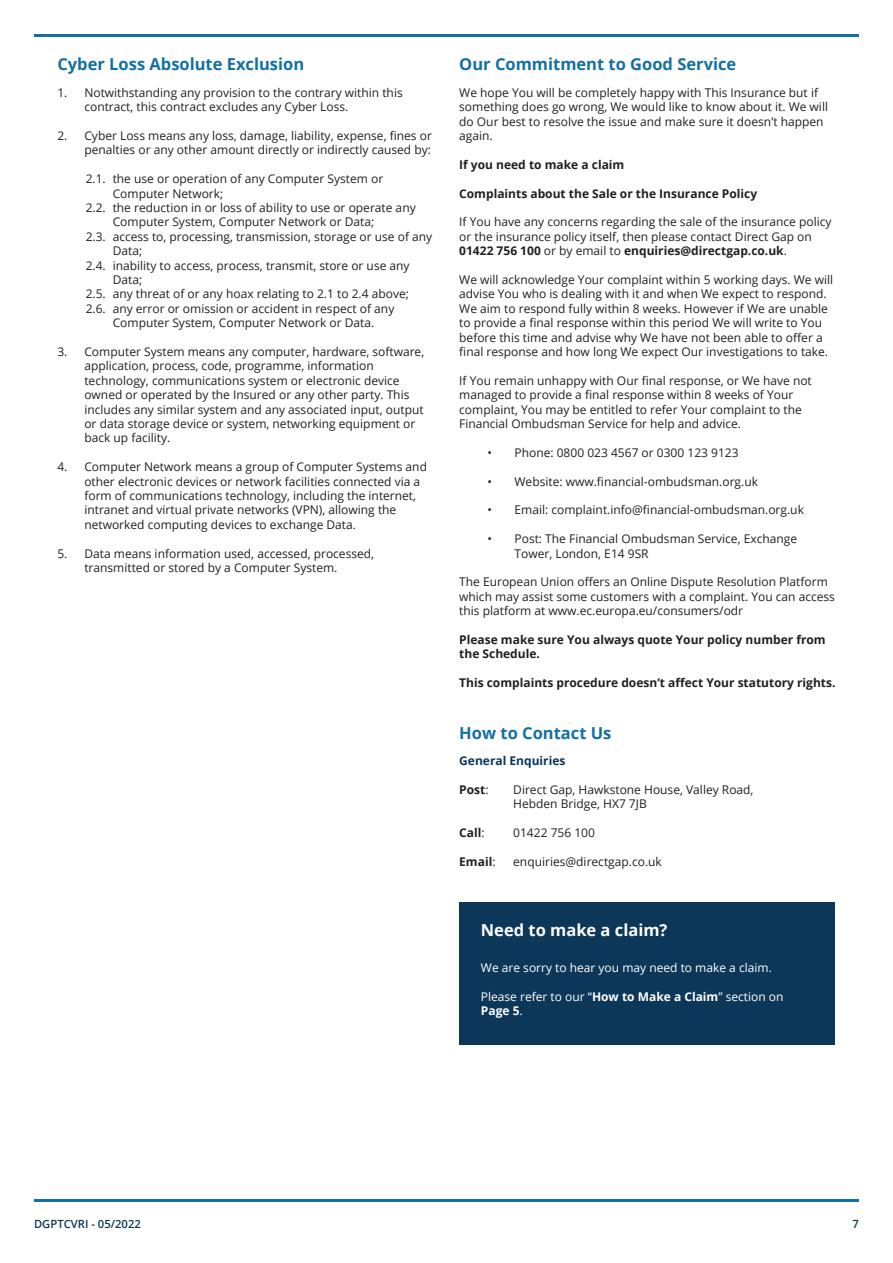
<style>
.page{position:relative;width:893px;height:1263px;background:#fff}
.page>*{position:absolute;margin:0;border:0;box-sizing:border-box;transform-origin:0 0}
.t1{font:700 16.5px "Open Sans";color:#1270a5}
.t2{font:700 16.5px "Open Sans";color:#fff}
.t3{font:12px/14.4px "Open Sans";color:#231f20}
.t4{font:700 12px/14.4px "Open Sans";color:#231f20}
.t5{font:12px/14.4px "Open Sans";color:#fff}
.t6{font:700 12px "Open Sans";color:#0c3759}
.t7{font:600 11.25px "Open Sans";color:#0c3759}
.s1{font-weight:700}
.s2{font-weight:400}
</style>
<div class="page">
<hr style="left:34px;top:34px;width:825px;height:2px;background:#1270a5">
<hr style="left:34px;top:1199px;width:825px;height:2px;background:#1270a5">
<div style="left:460px;top:902px;width:375px;height:142px;background:#0c3759"></div>
<p class="t1" style="left:57px;top:52px;width:248px">Cyber Loss Absolute Exclusion</p>
<p class="t1" style="left:459px;top:52px;width:279px">Our Commitment to Good Service</p>
<p class="t3" style="left:84px;top:85px;width:320px;text-indent:-27px">1. Notwithstanding any provision to the contrary within this contract, this contract excludes any Cyber Loss.</p>
<p class="t3" style="left:57px;top:128px;width:376px;text-align:right">2. Cyber Loss means any loss, damage, liability, expense, fines or penalties or any other amount directly or indirectly caused by:</p>
<p class="t3" style="left:113px;top:171px;width:272px;text-indent:-27px">2.1. the use or operation of any Computer System or<br>Computer Network;</p>
<p class="t3" style="left:113px;top:200px;width:305px;text-indent:-27px">2.2. the reduction in or loss of ability to use or operate any<br>Computer System, Computer Network or Data;</p>
<p class="t3" style="left:113px;top:229px;width:321px;text-indent:-27px">2.3. access to, processing, transmission, storage or use of any<br>Data;</p>
<p class="t3" style="left:113px;top:258px;width:298px;text-indent:-27px">2.4. inability to access, process, transmit, store or use any<br>Data;</p>
<p class="t3" style="left:86px;top:286px;width:325px">2.5. any threat of or any hoax relating to 2.1 to 2.4 above;</p>
<p class="t3" style="left:86px;top:301px;width:310px;text-align:center">2.6. any error or omission or accident in respect of any<br>Computer System, Computer Network or Data.</p>
<p class="t3" style="left:84px;top:344px;width:341px;text-indent:-27px">3. Computer System means any computer, hardware, software, application, process, code, programme, information technology, communications system or electronic device owned or operated by the Insured or any other party. This includes any similar system and any associated input, output or data storage device or system, networking equipment or back up facility.</p>
<p class="t3" style="left:84px;top:459px;width:344px;text-indent:-27px">4. Computer Network means a group of Computer Systems and other electronic devices or network facilities connected via a form of communications technology, including the internet, intranet and virtual private networks (VPN), allowing the networked computing devices to exchange Data.</p>
<p class="t3" style="left:84px;top:546px;width:291px;text-indent:-27px">5. Data means information used, accessed, processed, transmitted or stored by a Computer System.</p>
<p class="t3" style="left:459px;top:85px;width:370px">We hope You will be completely happy with This Insurance but if something does go wrong, We would like to know about it. We will do Our best to resolve the issue and make sure it doesn’t happen again.</p>
<p class="t4" style="left:459px;top:157px;width:167px">If you need to make a claim</p>
<p class="t4" style="left:459px;top:186px;width:299px">Complaints about the Sale or the Insurance Policy</p>
<p class="t3" style="left:459px;top:214px;width:374px">If You have any concerns regarding the sale of the insurance policy or the insurance policy itself, then please contact Direct Gap on<br><span class="s1">01422 756 100</span> or by email to <span class="s1">enquiries@directgap.co.uk</span>.</p>
<p class="t3" style="left:459px;top:272px;width:375px">We will acknowledge Your complaint within 5 working days. We will advise You who is dealing with it and when We expect to respond.<br>We aim to respond fully within 8 weeks. However if We are unable to provide a final response within this period We will write to You before this time and advise why We have not been able to offer a final response and how long We expect Our investigations to take.</p>
<p class="t3" style="left:459px;top:373px;width:354px">If You remain unhappy with Our final response, or We have not managed to provide a final response within 8 weeks of Your complaint, You may be entitled to refer Your complaint to the Financial Ombudsman Service for help and advice.</p>
<p class="t3" style="left:487px;top:445px;width:253px">• Phone: 0800 023 4567 or 0300 123 9123</p>
<p class="t3" style="left:487px;top:474px;width:272px">• Website: www.financial-ombudsman.org.uk</p>
<p class="t3" style="left:487px;top:502px;width:318px">• Email: complaint.info@financial-ombudsman.org.uk</p>
<p class="t3" style="left:514px;top:531px;width:284px;text-indent:-27px">• Post: The Financial Ombudsman Service, Exchange<br>Tower, London, E14 9SR</p>
<p class="t3" style="left:459px;top:574px;width:377px">The European Union offers an Online Dispute Resolution Platform which may assist some customers with a complaint. You can access this platform at www.ec.europa.eu/consumers/odr</p>
<p class="t4" style="left:459px;top:632px;width:368px">Please make sure You always quote Your policy number from the Schedule.</p>
<p class="t4" style="left:459px;top:675px;width:378px">This complaints procedure doesn’t affect Your statutory rights.</p>
<p class="t1" style="left:459px;top:722px;width:154px">How to Contact Us</p>
<p class="t6" style="left:459px;top:752px;width:108px">General Enquiries</p>
<p class="t4" style="left:459px;top:782px;width:31px">Post<span class="s2">:</span></p>
<p class="t3" style="left:513px;top:782px;width:242px">Direct Gap, Hawkstone House, Valley Road,<br>Hebden Bridge, HX7 7JB</p>
<p class="t4" style="left:459px;top:825px;width:27px">Call<span class="s2">:</span></p>
<p class="t3" style="left:513px;top:825px;width:83px">01422 756 100</p>
<p class="t4" style="left:459px;top:854px;width:38px">Email<span class="s2">:</span></p>
<p class="t3" style="left:513px;top:854px;width:150px">enquiries@directgap.co.uk</p>
<p class="t2" style="left:481px;top:918px;width:188px">Need to make a claim?</p>
<p class="t5" style="left:481px;top:960px;width:292px">We are sorry to hear you may need to make a claim.</p>
<p class="t5" style="left:481px;top:989px;width:304px">Please refer to our “<span class="s1">How to Make a Claim</span>” section on<br><span class="s1">Page 5</span>.</p>
<p class="t7" style="left:34px;top:1216px;width:108px">DGPTCVRI - 05/2022</p>
<p class="t7" style="left:852px;top:1216px;width:8px">7</p>
</div>
